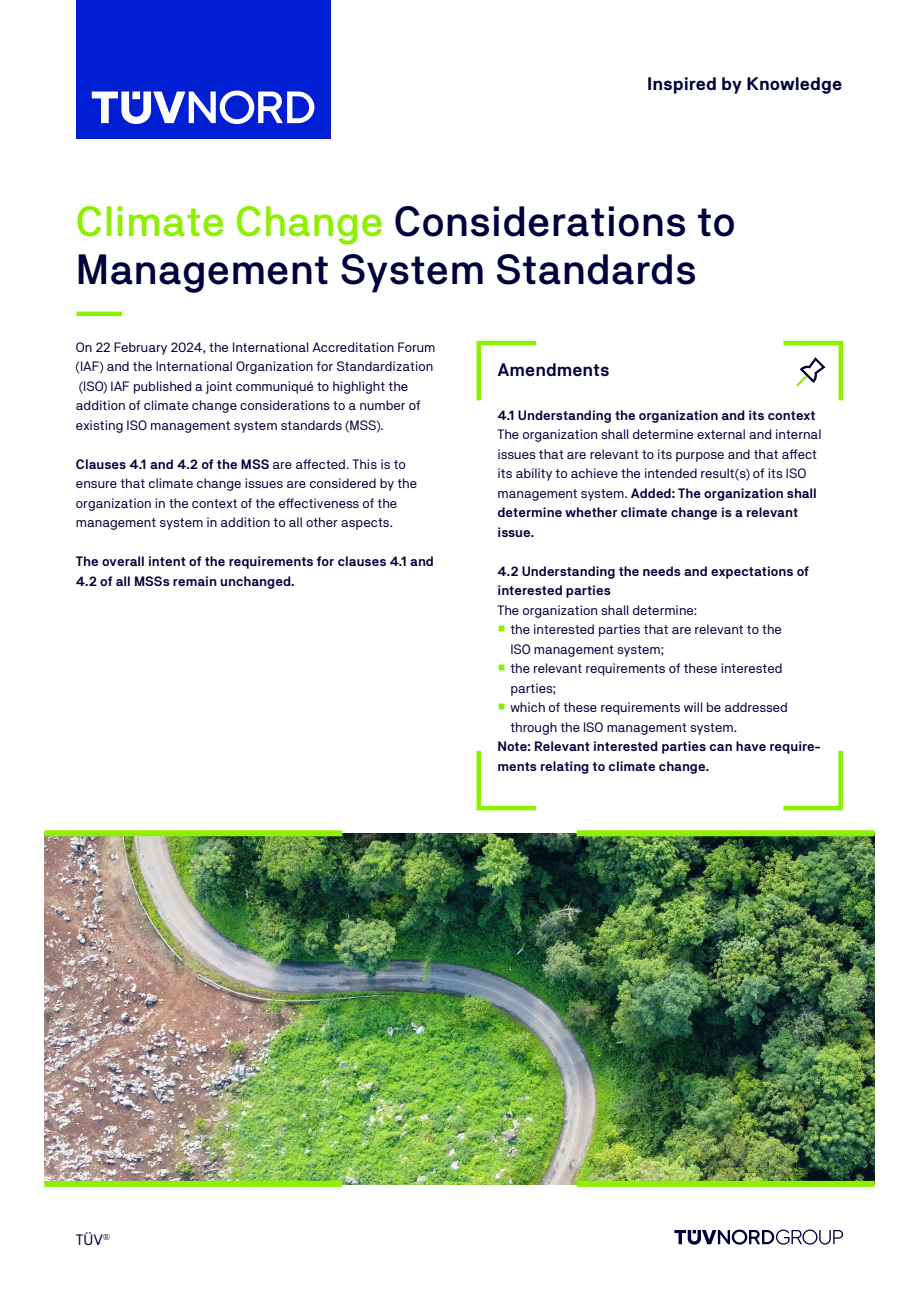
<style>
.page{position:relative;width:919px;height:1289px;background:#fff}
.page>*{position:absolute;margin:0;border:0;box-sizing:border-box;transform-origin:0 0}
.Headline_28_32{font:500 42px/48px "TNG Pro";color:#00003c}
.Einf__Abs{font:700 18px "TNG Pro";color:#00003c}
.Subheadline_bold_12_16{font:600 18px "TNG Pro";color:#00003c}
.t1{font:15px "TNG Pro";color:#00003c}
.Fließtext{font:13.5px/19.5px "TNG Pro";color:#00003c}
.Fließtext-2{font:600 13.5px/19.5px "TNG Pro";color:#00003c}
.s1{color:#8cf000}
.s2{font-weight:600}
</style>
<div class="page">
<img style="left:44px;top:833px;width:830px;height:351px">
<div style="left:44px;top:830px;width:298px;height:6px;background:#8cf000"></div>
<div style="left:576px;top:830px;width:298px;height:6px;background:#8cf000"></div>
<div style="left:576px;top:1180px;width:298px;height:6px;background:#8cf000"></div>
<div style="left:44px;top:1180px;width:298px;height:6px;background:#8cf000"></div>
<div style="left:76px;top:0;width:254px;height:139px;background:#001ed2"></div>
<svg style="left:92px;top:91px;width:222px;height:33px"></svg>
<svg style="left:674px;top:1229px;width:169px;height:15px"></svg>
<div style="left:77px;top:311px;width:45px;height:5px;background:#8cf000"></div>
<svg style="left:783px;top:750px;width:60px;height:61px"></svg>
<svg style="left:476px;top:750px;width:61px;height:61px"></svg>
<svg style="left:476px;top:340px;width:61px;height:61px"></svg>
<svg style="left:783px;top:340px;width:61px;height:61px"></svg>
<p class="Einf__Abs" style="left:647px;top:73px;width:197px">Inspired by Knowledge</p>
<p class="Headline_28_32" style="left:76px;top:196px;width:661px"><span class="s1">Climate Change</span> Considerations to<br>Management System Standards</p>
<p class="Fließtext" style="left:76px;top:337px;width:361px">On 22 February 2024, the International Accreditation Forum (IAF) and the International Organization for Standardization (ISO) IAF published a joint communiqué to highlight the addition of climate change considerations to a number of existing ISO management system standards (MSS).</p>
<p class="Fließtext" style="left:76px;top:454px;width:342px"><span class="s2">Clauses 4.1 and 4.2 of the MSS</span> are affected. This is to ensure that climate change issues are considered by the organization in the context of the effectiveness of the management system in addition to all other aspects.</p>
<p class="Fließtext-2" style="left:76px;top:551px;width:359px">The overall intent of the requirements for clauses 4.1 and<br>4.2 of all MSSs remain unchanged.</p>
<p class="Subheadline_bold_12_16" style="left:497px;top:359px;width:114px">Amendments</p>
<p class="Fließtext-2" style="left:497px;top:405px;width:319px">4.1 Understanding the organization and its context</p>
<p class="Fließtext" style="left:497px;top:424px;width:325px">The organization shall determine external and internal issues that are relevant to its purpose and that affect its ability to achieve the intended result(s) of its ISO management system. <span class="s2">Added: The organization shall determine whether climate change is a relevant issue.</span></p>
<p class="Fließtext-2" style="left:497px;top:561px;width:313px">4.2 Understanding the needs and expectations of interested parties</p>
<p class="Fließtext" style="left:497px;top:600px;width:201px">The organization shall determine:</p>
<p class="Fließtext" style="left:510px;top:619px;width:273px">the interested parties that are relevant to the<br>ISO management system;</p>
<p class="Fließtext" style="left:510px;top:658px;width:274px">the relevant requirements of these interested parties;</p>
<p class="Fließtext" style="left:510px;top:697px;width:279px">which of these requirements will be addressed through the ISO management system.</p>
<p class="Fließtext-2" style="left:497px;top:736px;width:324px">Note: Relevant interested parties can have require&shy;ments relating to climate change.</p>
<p class="t1" style="left:76px;top:1230px;width:35px">TÜV<sup>®</sup></p>
</div>
